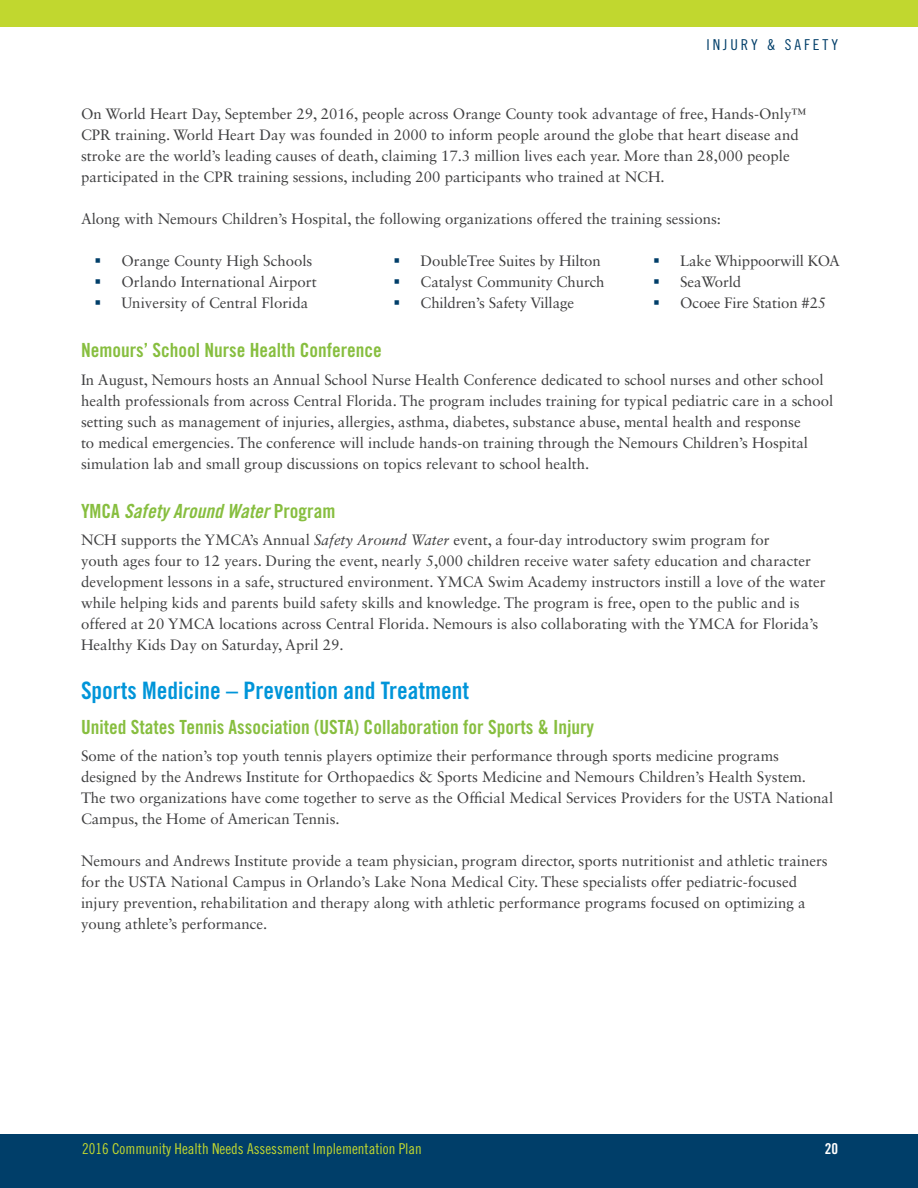
<style>
.page{position:relative;width:918px;height:1188px;background:#fff}
.page>*{position:absolute;margin:0;border:0;box-sizing:border-box;transform-origin:0 0}
.Secondary_Headline{font:24px "Trade Gothic LT Std Bd Cn 20";color:#0095d9}
.Subhead{font:19.5px "Trade Gothic LT Std Bd Cn 20";color:#87be3f}
.Subhead-2{font:19.5px "Trade Gothic LT Std Bd Cn 20 Obl";color:#87be3f}
.body_copy{font:15px/21px "Sabon LT Std";color:#3e3e3f}
.t1{font:15px "Trade Gothic LT Std Cn 18";color:#c1d72f}
.t2{font:15px "Trade Gothic LT Std Cn 18";letter-spacing:.2em;color:#003e69}
.t3{font:15px "Trade Gothic LT Std Bd Cn 20";color:#fff}
.s1{color:#003e69}
.s2{font-family:"Trade Gothic LT Std Bd Cn 20"}
.s3{font-style:italic}
</style>
<div class="page">
<div style="left:0;top:1134px;width:918px;height:54px;background:#003e69"></div>
<div style="left:0;top:0;width:918px;height:27px;background:#c1d72f"></div>
<p class="t2" style="left:706px;top:36px;width:133px">INJURY &amp; SAFETY</p>
<p class="body_copy" style="left:81px;top:104px;width:727px">On World Heart Day, September 29, 2016, people across Orange County took advantage of free, Hands-Only™ CPR training. World Heart Day was founded in 2000 to inform people around the globe that heart disease and stroke are the world’s leading causes of death, claiming 17.3 million lives each year. More than 28,000 people participated in the CPR training sessions, including 200 participants who trained at NCH.</p>
<p class="body_copy" style="left:81px;top:209px;width:642px">Along with Nemours Children’s Hospital, the following organizations offered the training sessions:</p>
<p class="body_copy" style="left:94px;top:251px;width:219px"><span class="s1">▪</span> Orange County High Schools</p>
<p class="body_copy" style="left:94px;top:272px;width:224px"><span class="s1">▪</span> Orlando International Airport</p>
<p class="body_copy" style="left:94px;top:293px;width:215px"><span class="s1">▪</span> University of Central Florida</p>
<p class="Subhead" style="left:81px;top:338px;width:302px">Nemours’ School Nurse Health Conference</p>
<p class="body_copy" style="left:81px;top:369px;width:754px">In August, Nemours hosts an Annual School Nurse Health Conference dedicated to school nurses and other school health professionals from across Central Florida. The program includes training for typical pediatric care in a school setting such as management of injuries, allergies, asthma, diabetes, substance abuse, mental health and response<br>to medical emergencies. The conference will include hands-on training through the Nemours Children’s Hospital simulation lab and small group discussions on topics relevant to school health.</p>
<p class="Subhead-2" style="left:81px;top:499px;width:256px"><span class="s2">YMCA</span> Safety Around Water <span class="s2">Program</span></p>
<p class="body_copy" style="left:81px;top:530px;width:746px">NCH supports the YMCA’s Annual <span class="s3">Safety Around Water</span> event, a four-day introductory swim program for<br>youth ages four to 12 years. During the event, nearly 5,000 children receive water safety education and character development lessons in a safe, structured environment. YMCA Swim Academy instructors instill a love of the water while helping kids and parents build safety skills and knowledge. The program is free, open to the public and is offered at 20 YMCA locations across Central Florida. Nemours is also collaborating with the YMCA for Florida’s Healthy Kids Day on Saturday, April 29.</p>
<p class="Secondary_Headline" style="left:81px;top:676px;width:390px">Sports Medicine – Prevention and Treatment</p>
<p class="Subhead" style="left:81px;top:715px;width:515px">United States Tennis Association (USTA) Collaboration for Sports &amp; Injury</p>
<p class="body_copy" style="left:81px;top:746px;width:754px">Some of the nation’s top youth tennis players optimize their performance through sports medicine programs designed by the Andrews Institute for Orthopaedics &amp; Sports Medicine and Nemours Children’s Health System.<br>The two organizations have come together to serve as the Official Medical Services Providers for the USTA National Campus, the Home of American Tennis.</p>
<p class="body_copy" style="left:81px;top:851px;width:748px">Nemours and Andrews Institute provide a team physician, program director, sports nutritionist and athletic trainers for the USTA National Campus in Orlando’s Lake Nona Medical City. These specialists offer pediatric-focused injury prevention, rehabilitation and therapy along with athletic performance programs focused on optimizing a young athlete’s performance.</p>
<p class="body_copy" style="left:394px;top:250px;width:209px"><span class="s1">▪</span> DoubleTree Suites by Hilton</p>
<p class="body_copy" style="left:394px;top:271px;width:212px"><span class="s1">▪</span> Catalyst Community Church</p>
<p class="body_copy" style="left:394px;top:292px;width:182px"><span class="s1">▪</span> Children’s Safety Village</p>
<p class="body_copy" style="left:653px;top:250px;width:188px"><span class="s1">▪</span> Lake Whippoorwill KOA</p>
<p class="body_copy" style="left:653px;top:271px;width:90px"><span class="s1">▪</span> SeaWorld</p>
<p class="body_copy" style="left:653px;top:292px;width:175px"><span class="s1">▪</span> Ocoee Fire Station #25</p>
<p class="t1" style="left:82px;top:1140px;width:341px">2016 Community Health Needs Assessment Implementation Plan</p>
<p class="t3" style="left:825px;top:1139px;width:15px">20</p>
</div>
